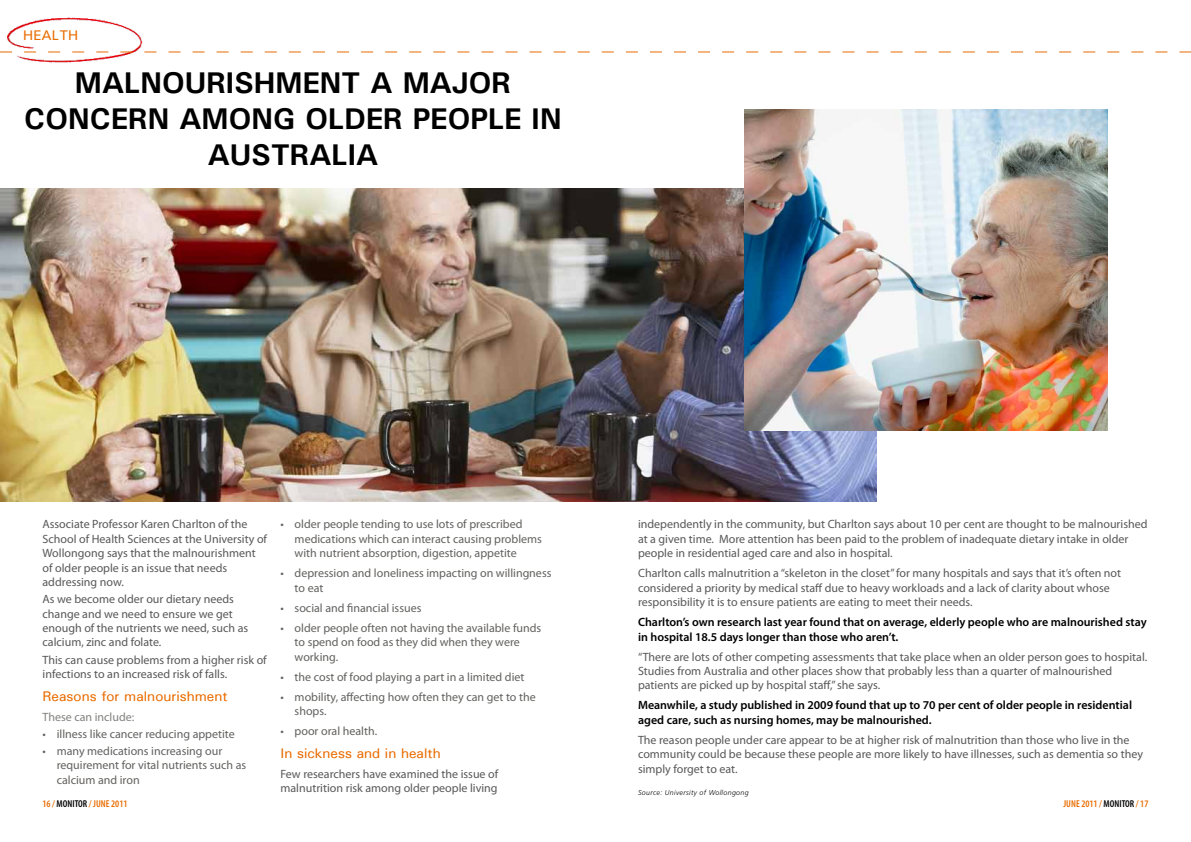
<style>
.page{position:relative;width:1191px;height:842px;background:#fff}
.page>*{position:absolute;margin:0;border:0;box-sizing:border-box;transform-origin:0 0}
.t1{font:700 30px/36px "Utah";color:#000;text-align:center}
.t2{font:14px "Utah";color:#e96c00}
.t3{font:12px/14.4px "Myriad Pro";color:#58585a}
.t4{font:12px/14.4px "Myriad Pro";color:#62615f}
.t5{font:600 12px/14.4px "Myriad Pro";color:#000}
.t6{font:12px "Myriad Pro";color:#81817f}
.t7{font:600 condensed 10px "Myriad Pro";color:#e96c00}
.t8{font:italic 300 7px "Frutiger";letter-spacing:.05em;color:#000}
.s1{color:#000}
</style>
<div class="page">
<img style="left:7px;top:17px;width:136px;height:46px">
<img style="left:0;top:189px;width:877px;height:313px">
<svg style="left:0;top:51px;width:1191px;height:1px"></svg>
<img style="left:744px;top:109px;width:363px;height:322px">
<p class="t2" style="left:23px;top:27px;width:56px">HEALTH</p>
<h1 class="t1" style="left:24px;top:64px;width:539px">MALNOURISHMENT A MAJOR<br>CONCERN AMONG OLDER PEOPLE IN<br>AUSTRALIA</h1>
<p class="t3" style="left:43px;top:517px;width:226px">Associate Professor Karen Charlton of the School of Health Sciences at the University of Wollongong says that the malnourishment of older people is an issue that needs addressing now.</p>
<p class="t3" style="left:43px;top:592px;width:207px">As we become older our dietary needs change and we need to ensure we get enough of the nutrients we need, such as calcium, zinc and folate.</p>
<p class="t3" style="left:43px;top:652px;width:226px">This can cause problems from a higher risk of infections to an increased risk of falls.</p>
<p class="t2" style="left:43px;top:687px;width:187px">Reasons for malnourishment</p>
<p class="t6" style="left:43px;top:709px;width:93px">These can include:</p>
<p class="t4" style="left:43px;top:726px;width:194px">• illness like cancer reducing appetite</p>
<p class="t4" style="left:57px;top:744px;width:191px;text-indent:-14px">• many medications increasing our requirement for vital nutrients such as calcium and iron</p>
<p class="t4" style="left:295px;top:517px;width:249px;text-indent:-14px">• older people tending to use lots of prescribed medications which can interact causing problems with nutrient absorption, digestion, appetite</p>
<p class="t4" style="left:295px;top:566px;width:258px;text-indent:-14px">• depression and loneliness impacting on willingness to eat</p>
<p class="t4" style="left:280px;top:600px;width:143px">• social and financial issues</p>
<p class="t4" style="left:295px;top:620px;width:248px;text-indent:-14px">• older people often not having the available funds to spend on food as they did when they were working.</p>
<p class="t4" style="left:280px;top:669px;width:245px">• the cost of food playing a part in a limited diet</p>
<p class="t4" style="left:295px;top:689px;width:243px;text-indent:-14px">• mobility, affecting how often they can get to the shops.</p>
<p class="t4" style="left:280px;top:724px;width:98px">• poor oral health.</p>
<p class="t2" style="left:280px;top:744px;width:162px">In sickness and in health</p>
<p class="t3" style="left:280px;top:766px;width:219px">Few researchers have examined the issue of malnutrition risk among older people living</p>
<p class="t3" style="left:638px;top:517px;width:511px">independently in the community, but Charlton says about 10 per cent are thought to be malnourished at a given time. More attention has been paid to the problem of inadequate dietary intake in older people in residential aged care and also in hospital.</p>
<p class="t3" style="left:638px;top:566px;width:484px">Charlton calls malnutrition a “skeleton in the closet” for many hospitals and says that it’s often not considered a priority by medical staff due to heavy workloads and a lack of clarity about whose responsibility it is to ensure patients are eating to meet their needs.</p>
<p class="t5" style="left:638px;top:614px;width:510px">Charlton’s own research last year found that on average, elderly people who are malnourished stay in hospital 18.5 days longer than those who aren’t.</p>
<p class="t3" style="left:638px;top:649px;width:510px">“There are lots of other competing assessments that take place when an older person goes to hospital.<br>Studies from Australia and other places show that probably less than a quarter of malnourished patients are picked up by hospital staff,” she says.</p>
<p class="t5" style="left:638px;top:698px;width:495px">Meanwhile, a study published in 2009 found that up to 70 per cent of older people in residential aged care, such as nursing homes, may be malnourished.</p>
<p class="t3" style="left:638px;top:732px;width:506px">The reason people under care appear to be at higher risk of malnutrition than those who live in the community could be because these people are more likely to have illnesses, such as dementia so they simply forget to eat.</p>
<p class="t8" style="left:638px;top:789px;width:112px">Source: University of Wollongong</p>
<p class="t7" style="left:43px;top:798px;width:86px">16 / <span class="s1">MONITOR</span> / JUNE 2011</p>
<p class="t7" style="left:1063px;top:798px;width:86px">JUNE 2011 / <span class="s1">MONITOR</span> / 17</p>
</div>
